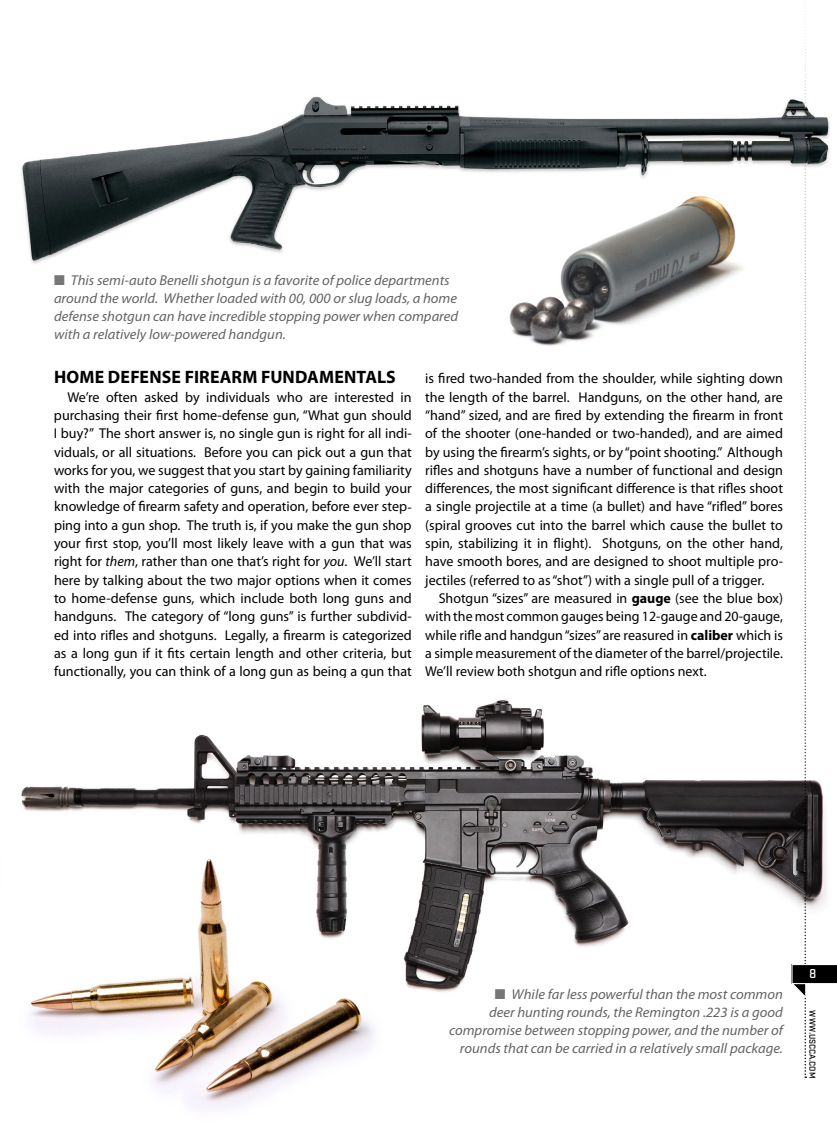
<style>
.page{position:relative;width:837px;height:1134px;background:#fff}
.page>*{position:absolute;margin:0;border:0;box-sizing:border-box;transform-origin:0 0}
.t1{font:700 18px "Myriad Pro";letter-spacing:.01em;color:#000}
.t2{font:14.25px/18.3px "Myriad Pro";color:#000;text-align:justify}
.t3{font:italic 14.25px/18px "Myriad Pro";color:#636466}
.t4{font:500 13.5px "Stratum 1";color:#fff}
.t5{font:500 9px "Stratum 1";letter-spacing:-.015em;color:#000}
.s1{color:#757678}
.s2{font-style:italic}
.s3{font-weight:700}
</style>
<div class="page">
<img style="left:21px;top:700px;width:770px;height:292px">
<img style="left:21px;top:97px;width:770px;height:167px">
<img style="left:21px;top:852px;width:364px;height:258px">
<img style="left:296px;top:700px;width:81px;height:252px">
<img style="left:465px;top:180px;width:318px;height:166px">
<svg style="left:791px;top:8px;width:46px;height:1070px"></svg>
<p class="t3" style="left:54px;top:271px;width:406px"><span class="s1">■</span> This semi-auto Benelli shotgun is a favorite of police departments around the world. Whether loaded with 00, 000 or slug loads, a home defense shotgun can have incredible stopping power when compared with a relatively low-powered handgun.</p>
<p class="t1" style="left:54px;top:367px;width:343px">HOME DEFENSE FIREARM FUNDAMENTALS</p>
<p class="t2" style="left:54px;top:388px;width:359px;text-indent:14px">We’re often asked by individuals who are interested in purchasing their first home-defense gun, “What gun should I buy?” The short answer is, no single gun is right for all indi&shy;viduals, or all situations. Before you can pick out a gun that works for you, we suggest that you start by gaining familiarity with the major categories of guns, and begin to build your knowledge of firearm safety and operation, before ever step&shy;ping into a gun shop. The truth is, if you make the gun shop your first stop, you’ll most likely leave with a gun that was right for <span class="s2">them</span>, rather than one that’s right for <span class="s2">you</span>. We’ll start here by talking about the two major options when it comes to home-defense guns, which include both long guns and handguns. The category of “long guns” is further subdivid&shy;ed into rifles and shotguns. Legally, a firearm is categorized as a long gun if it fits certain length and other criteria, but functionally, you can think of a long gun as being a gun that</p>
<p class="t2" style="left:425px;top:369px;width:359px">is fired two-handed from the shoulder, while sighting down the length of the barrel. Handguns, on the other hand, are “hand” sized, and are fired by extending the firearm in front of the shooter (one-handed or two-handed), and are aimed by using the firearm’s sights, or by “point shooting.” Although rifles and shotguns have a number of functional and design differences, the most significant difference is that rifles shoot a single projectile at a time (a bullet) and have “rifled” bores (spiral grooves cut into the barrel which cause the bullet to spin, stabilizing it in flight). Shotguns, on the other hand, have smooth bores, and are designed to shoot multiple pro&shy;jectiles (referred to as “shot”) with a single pull of a trigger.</p>
<p class="t2" style="left:425px;top:589px;width:359px;text-indent:14px">Shotgun “sizes” are measured in <span class="s3">gauge</span> (see the blue box) with the most common gauges being 12-gauge and 20-gauge, while rifle and handgun “sizes” are reasured in <span class="s3">caliber</span> which is a simple measurement of the diameter of the barrel/projectile.<br>We’ll review both shotgun and rifle options next.</p>
<p class="t3" style="left:449px;top:986px;width:335px;text-align:right"><span class="s1">■</span> While far less powerful than the most common<br>deer hunting rounds, the Remington .223 is a good compromise between stopping power, and the number of rounds that can be carried in a relatively small package.</p>
<p class="t4" style="left:809px;top:964px;width:9px">8</p>
<p class="t5" style="left:819px;top:1010px;width:69px;rotate:90deg">WWW.USCCA.COM</p>
</div>
